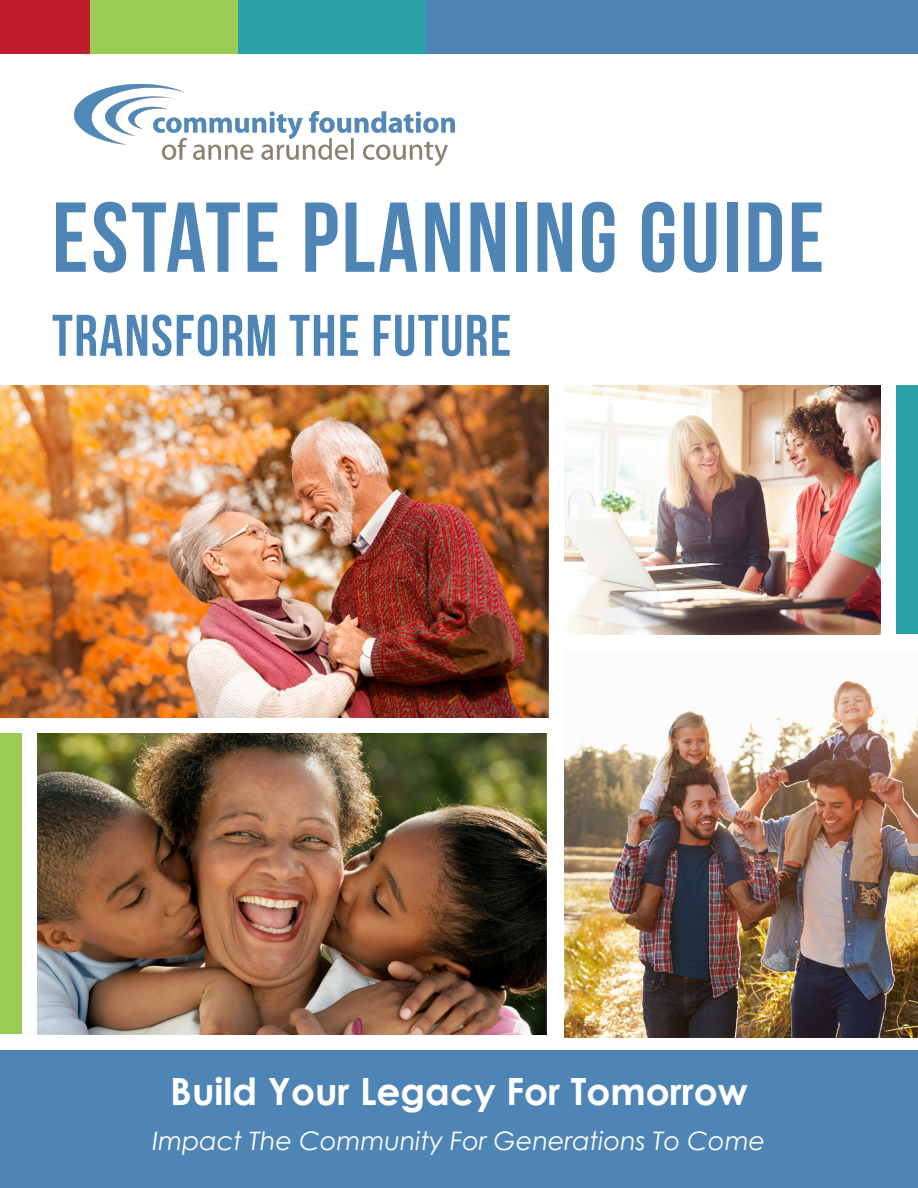
<style>
.page{position:relative;width:918px;height:1188px;background:#fff}
.page>*{position:absolute;margin:0;border:0;box-sizing:border-box;transform-origin:0 0}
.COVER_SUB_TITLE__Arial{font:99px "Bebas Neue";letter-spacing:.03em;color:#4f85b5}
.COVER_SUB_TITLE__Arial-2{font:58.5px "Bebas Neue";letter-spacing:.025em;color:#4f85b5}
.COVER_SUB_TITLE__Arial-3{font:700 37.5px "Century Gothic";color:#fff}
.COVER_SUB_TITLE__Arial-4{font:italic 25.5px "Century Gothic";color:#fff}
</style>
<div class="page">
<div style="left:425px;top:0;width:493px;height:54px;background:#4f85b5"></div>
<div style="left:237px;top:0;width:189px;height:54px;background:#28a2a6"></div>
<div style="left:89px;top:0;width:149px;height:54px;background:#9bcc52"></div>
<div style="left:0;top:0;width:90px;height:54px;background:#be1d2c"></div>
<hr style="left:0;top:0;width:1px;height:54px;background:#4f85b5">
<div style="left:0;top:733px;width:22px;height:301px;background:#9bcc52"></div>
<img style="left:38px;top:733px;width:508px;height:301px">
<div style="left:0;top:1050px;width:918px;height:138px;background:#4f85b5"></div>
<div style="left:896px;top:386px;width:22px;height:248px;background:#28a2a6"></div>
<img style="left:0;top:386px;width:548px;height:331px">
<img style="left:564px;top:386px;width:316px;height:248px">
<img style="left:564px;top:680px;width:354px;height:357px">
<img style="left:75px;top:84px;width:379px;height:82px">
<p class="COVER_SUB_TITLE__Arial" style="left:52px;top:183px;width:774px">ESTATE PLANNING GUIDE</p>
<p class="COVER_SUB_TITLE__Arial-2" style="left:52px;top:304px;width:461px">TRANSFORM THE FUTURE</p>
<p class="COVER_SUB_TITLE__Arial-3" style="left:170px;top:1063px;width:579px">Build Your Legacy For Tomorrow</p>
<p class="COVER_SUB_TITLE__Arial-4" style="left:153px;top:1123px;width:614px">Impact The Community For Generations To Come</p>
</div>
